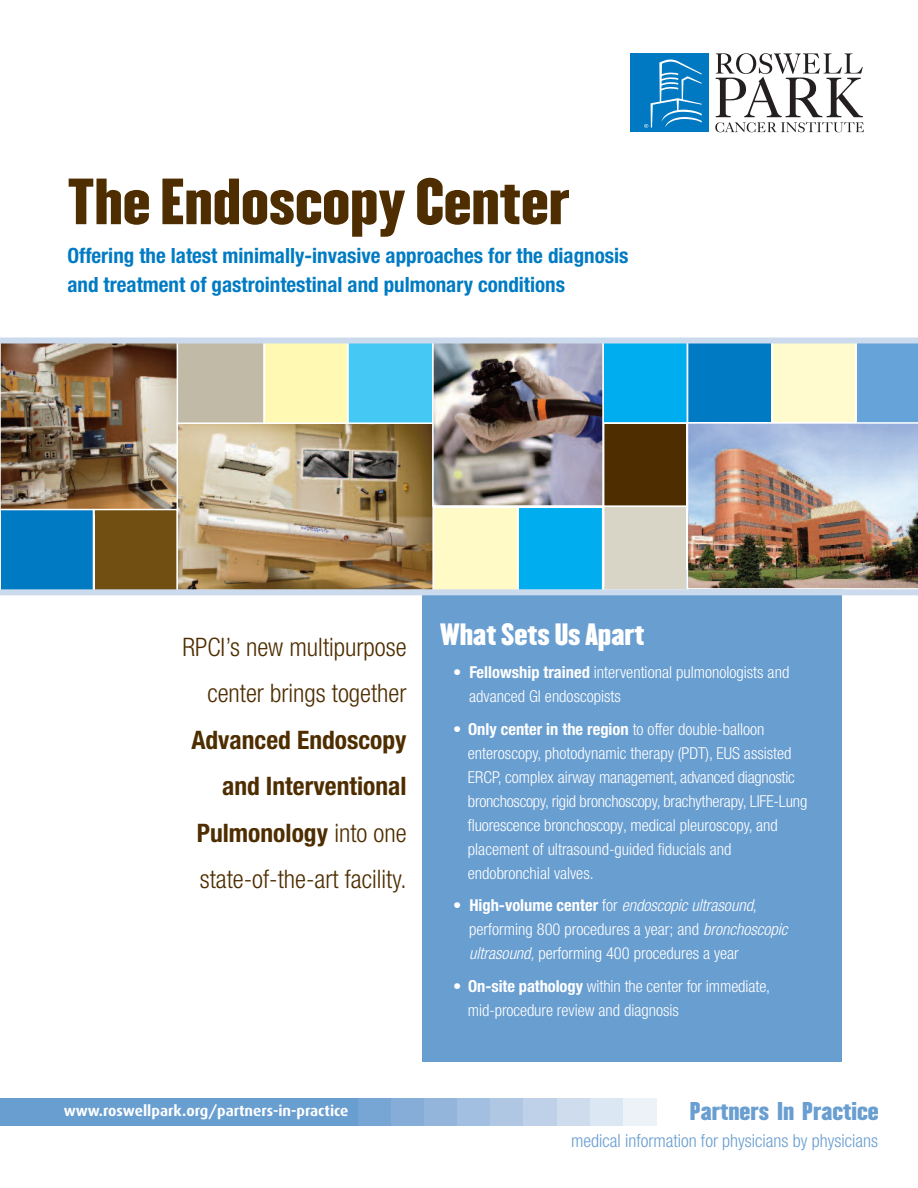
<style>
.page{position:relative;width:918px;height:1188px;background:#fff}
.page>*{position:absolute;margin:0;border:0;box-sizing:border-box;transform-origin:0 0}
.t1{font:57px "Champion HTF Welterweight";color:#4e2d00}
.t2{font:27px "Champion HTF Welterweight";color:#fff}
.t3{font:300 condensed 25.5px/46.5px "Helvetica Neue LT Std";color:#4e2d00;text-align:right}
.t4{font:700 condensed 25.5px/46.5px "Helvetica Neue";color:#4e2d00;text-align:right}
.t5{font:22.5px "Champion HTF Welterweight";color:#699ed1}
.t6{font:700 condensed 21px/28.5px "Helvetica Neue";color:#007bc3}
.t7{font:300 condensed 18px "Helvetica Neue LT Std";color:#699ed1}
.t8{font:300 condensed 16.5px/24px "Helvetica Neue LT Std";color:#fff}
.t9{font:700 15px "Dax";color:#fff}
.s1{font-family:"Helvetica Neue LT Std";font-weight:300}
.s2{font-family:"Helvetica Neue";font-weight:700}
.s3{font-style:italic}
</style>
<div class="page">
<div style="left:423px;top:570px;width:419px;height:491px;background:#699ed1"></div>
<img style="left:3px;top:344px;width:174px;height:165px">
<div style="left:1px;top:510px;width:92px;height:82px;background:#007bc3"></div>
<div style="left:0;top:509px;width:94px;height:85px;border:2px solid #fff"></div>
<div style="left:178px;top:341px;width:85px;height:82px;background:#c1baa6"></div>
<div style="left:177px;top:339px;width:88px;height:85px;border:2px solid #fff"></div>
<div style="left:265px;top:341px;width:82px;height:82px;background:#fff9b4"></div>
<div style="left:349px;top:341px;width:83px;height:82px;background:#45c8f4"></div>
<div style="left:347px;top:339px;width:87px;height:85px;border:2px solid #fff"></div>
<div style="left:434px;top:508px;width:83px;height:82px;background:#fffac6"></div>
<div style="left:519px;top:508px;width:83px;height:82px;background:#00aeef"></div>
<div style="left:517px;top:506px;width:86px;height:85px;border:2px solid #fff"></div>
<div style="left:604px;top:341px;width:83px;height:82px;background:#00aeef"></div>
<div style="left:604px;top:424px;width:82px;height:82px;background:#4e2d00"></div>
<div style="left:603px;top:422px;width:85px;height:85px;border:2px solid #fff"></div>
<img style="left:687px;top:344px;width:231px;height:245px">
<div style="left:95px;top:510px;width:82px;height:81px;background:#714e11"></div>
<div style="left:93px;top:509px;width:85px;height:83px;border:2px solid #fff"></div>
<img style="left:180px;top:425px;width:251px;height:163px">
<div style="left:177px;top:422px;width:257px;height:169px;border:2px solid #fff"></div>
<div style="left:604px;top:507px;width:82px;height:82px;background:#d8d4c6"></div>
<div style="left:603px;top:506px;width:85px;height:85px;border:2px solid #fff"></div>
<img style="left:435px;top:344px;width:166px;height:160px">
<div style="left:432px;top:339px;width:172px;height:168px;border:2px solid #fff"></div>
<div style="left:0;top:589px;width:918px;height:6px;background:#cbdaed"></div>
<svg style="left:715px;top:53px;width:149px;height:79px"></svg>
<div style="left:630px;top:53px;width:79px;height:79px;background:#0079c2"></div>
<svg style="left:644px;top:59px;width:58px;height:69px"></svg>
<div style="left:358px;top:1099px;width:33px;height:27px;background:#77a5d4"></div>
<div style="left:0;top:1099px;width:358px;height:27px;background:#699ed1"></div>
<div style="left:391px;top:1099px;width:33px;height:27px;background:#85add8"></div>
<div style="left:424px;top:1099px;width:33px;height:27px;background:#93b5dc"></div>
<div style="left:457px;top:1099px;width:33px;height:27px;background:#a2bee0"></div>
<div style="left:490px;top:1099px;width:34px;height:27px;background:#b0c7e4"></div>
<div style="left:524px;top:1099px;width:33px;height:27px;background:#bfd0e9"></div>
<div style="left:557px;top:1099px;width:33px;height:27px;background:#cedcee"></div>
<div style="left:590px;top:1099px;width:34px;height:27px;background:#dce7f4"></div>
<div style="left:624px;top:1099px;width:33px;height:27px;background:#edf2f9"></div>
<div style="left:0;top:338px;width:918px;height:6px;background:#cbdaed"></div>
<h1 class="t1" style="left:68px;top:163px;width:504px">The Endoscopy Center</h1>
<p class="t6" style="left:68px;top:240px;width:562px">Offering the latest minimally-invasive approaches for the diagnosis and treatment of gastrointestinal and pulmonary conditions</p>
<h3 class="t3" style="left:182px;top:623px;width:226px">RPCI’s new multipurpose center brings together</h3>
<h3 class="t4" style="left:191px;top:715px;width:217px">Advanced Endoscopy and Interventional<br>Pulmonology <span class="s1">into one</span></h3>
<h3 class="t3" style="left:200px;top:856px;width:208px">state-of-the-art facility.</h3>
<h2 class="t2" style="left:440px;top:616px;width:206px">What Sets Us Apart</h2>
<p class="t8" style="left:469px;top:660px;width:322px;text-indent:-16px">• <span class="s2">Fellowship trained</span> interventional pulmonologists and advanced GI endoscopists</p>
<p class="t8" style="left:468px;top:717px;width:341px;text-indent:-15px">• <span class="s2">Only center in the region</span> to offer double-balloon enteroscopy, photodynamic therapy (PDT), EUS assisted ERCP, complex airway management, advanced diagnostic bronchoscopy, rigid bronchoscopy, brachytherapy, LIFE-Lung fluorescence bronchoscopy, medical pleuroscopy, and placement of ultrasound-guided fiducials and endobronchial valves.</p>
<p class="t8" style="left:469px;top:893px;width:320px;text-indent:-16px">• <span class="s2">High-volume center</span> for <span class="s3">endoscopic ultrasound</span>, performing 800 procedures a year; and <span class="s3">bronchoscopic ultrasound,</span> performing 400 procedures a year</p>
<p class="t8" style="left:468px;top:974px;width:304px;text-indent:-15px">• <span class="s2">On-site pathology</span> within the center for immediate, mid-procedure review and diagnosis</p>
<p class="t9" style="left:64px;top:1102px;width:286px">www.roswellpark.org/partners-in-practice</p>
<h3 class="t5" style="left:690px;top:1096px;width:190px">Partners In Practice</h3>
<p class="t7" style="left:571px;top:1130px;width:309px">medical information for physicians by physicians</p>
</div>
